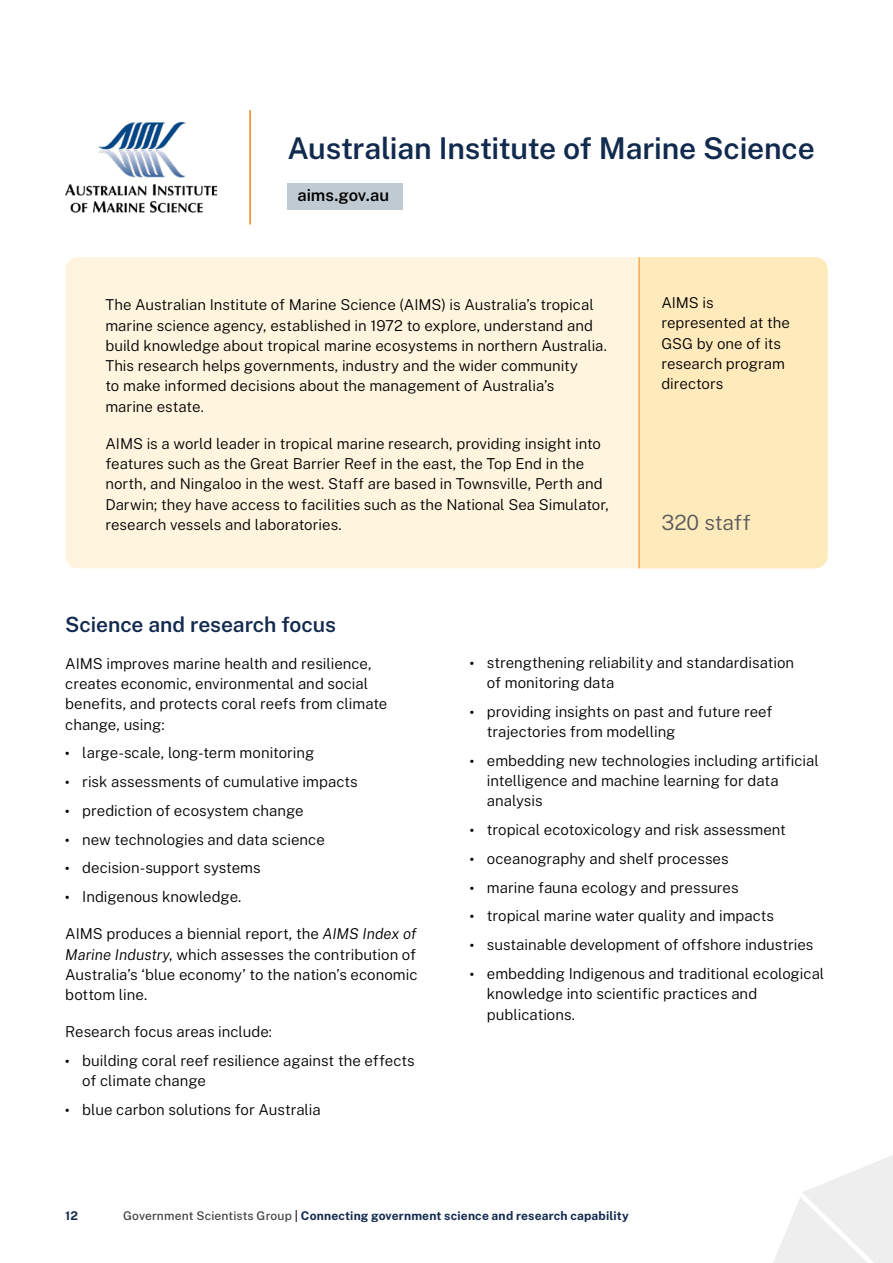
<style>
.page{position:relative;width:893px;height:1263px;background:#fff}
.page>*{position:absolute;margin:0;border:0;box-sizing:border-box;transform-origin:0 0}
.head_1{font:600 30px "Public Sans";letter-spacing:-.01em;color:#112a4e}
.head__2{font:600 21px "Public Sans";letter-spacing:-.005em;color:#112a4e}
.head__2-2{font:300 21px "Public Sans";letter-spacing:-.005em;color:#58595b}
.body_text{font:600 16.5px "Public Sans";color:#000}
.body_text-2{font:300 15px/20.2px "Public Sans";color:#000}
.bullet{font:300 15px/20.2px "Public Sans";color:#000}
.t1{font:700 12px "Public Sans";letter-spacing:.015em;color:#112a4e}
.s1{font-weight:700;font-size:12.75px}
.s2{font-style:italic}
.s3{font-weight:500;color:#414042}
.s4{font-weight:500;color:#000}
</style>
<div class="page">
<svg style="left:773px;top:1155px;width:120px;height:108px"></svg>
<div style="left:65px;top:257px;width:763px;height:311px;background:#fff5df;border-radius:13px"></div>
<div style="left:639px;top:257px;width:189px;height:311px;background:#ffeabc"></div>
<img style="left:65px;top:121px;width:152px;height:92px">
<hr style="left:249px;top:110px;width:2px;height:114px;background:#f18521">
<div style="left:287px;top:183px;width:115px;height:26px;background:#c0cad2"></div>
<h1 class="head_1" style="left:287px;top:126px;width:529px">Australian Institute of Marine Science</h1>
<p class="body_text" style="left:297px;top:183px;width:93px">aims.gov.au</p>
<p class="body_text-2" style="left:105px;top:294px;width:503px">The Australian Institute of Marine Science (AIMS) is Australia’s tropical marine science agency, established in 1972 to explore, understand and build knowledge about tropical marine ecosystems in northern Australia.<br>This research helps governments, industry and the wider community<br>to make informed decisions about the management of Australia’s<br>marine estate.</p>
<p class="body_text-2" style="left:105px;top:433px;width:505px">AIMS is a world leader in tropical marine research, providing insight into features such as the Great Barrier Reef in the east, the Top End in the north, and Ningaloo in the west. Staff are based in Townsville, Perth and Darwin; they have access to facilities such as the National Sea Simulator, research vessels and laboratories.</p>
<p class="body_text-2" style="left:661px;top:292px;width:130px">AIMS is represented at the<br>GSG by one of its research program directors</p>
<h2 class="head__2-2" style="left:661px;top:508px;width:91px">320 staff</h2>
<h2 class="head__2" style="left:65px;top:609px;width:272px">Science and research focus</h2>
<p class="body_text-2" style="left:65px;top:653px;width:324px">AIMS improves marine health and resilience, creates economic, environmental and social benefits, and protects coral reefs from climate change, using:</p>
<p class="bullet" style="left:65px;top:742px;width:251px"><span class="s1">•</span> large-scale, long-term monitoring</p>
<p class="bullet" style="left:65px;top:771px;width:294px"><span class="s1">•</span> risk assessments of cumulative impacts</p>
<p class="bullet" style="left:65px;top:800px;width:240px"><span class="s1">•</span> prediction of ecosystem change</p>
<p class="bullet" style="left:65px;top:828px;width:261px"><span class="s1">•</span> new technologies and data science</p>
<p class="bullet" style="left:65px;top:857px;width:197px"><span class="s1">•</span> decision-support systems</p>
<p class="bullet" style="left:65px;top:886px;width:178px"><span class="s1">•</span> Indigenous knowledge.</p>
<p class="body_text-2" style="left:65px;top:923px;width:354px;text-align:justify">AIMS produces a biennial report, the <span class="s2">AIMS Index of Marine Industry</span>, which assesses the contribution of Australia’s ‘blue economy’ to the nation’s economic bottom line.</p>
<p class="body_text-2" style="left:65px;top:1021px;width:208px">Research focus areas include:</p>
<p class="bullet" style="left:82px;top:1050px;width:334px;text-indent:-17px"><span class="s1">•</span> building coral reef resilience against the effects of climate change</p>
<p class="bullet" style="left:65px;top:1099px;width:257px"><span class="s1">•</span> blue carbon solutions for Australia</p>
<p class="bullet" style="left:487px;top:652px;width:309px;text-indent:-17px"><span class="s1">•</span> strengthening reliability and standardisation of monitoring data</p>
<p class="bullet" style="left:487px;top:701px;width:287px;text-indent:-17px"><span class="s1">•</span> providing insights on past and future reef trajectories from modelling</p>
<p class="bullet" style="left:487px;top:750px;width:333px;text-indent:-17px"><span class="s1">•</span> embedding new technologies including artificial intelligence and machine learning for data analysis</p>
<p class="bullet" style="left:470px;top:819px;width:318px"><span class="s1">•</span> tropical ecotoxicology and risk assessment</p>
<p class="bullet" style="left:470px;top:848px;width:260px"><span class="s1">•</span> oceanography and shelf processes</p>
<p class="bullet" style="left:470px;top:876px;width:270px"><span class="s1">•</span> marine fauna ecology and pressures</p>
<p class="bullet" style="left:470px;top:905px;width:306px"><span class="s1">•</span> tropical marine water quality and impacts</p>
<p class="bullet" style="left:470px;top:934px;width:345px"><span class="s1">•</span> sustainable development of offshore industries</p>
<p class="bullet" style="left:487px;top:963px;width:339px;text-indent:-17px"><span class="s1">•</span> embedding Indigenous and traditional ecological knowledge into scientific practices and publications.</p>
<p class="t1" style="left:65px;top:1207px;width:14px">12</p>
<p class="t1" style="left:123px;top:1207px;width:507px"><span class="s3">Government Scientists Group</span> <span class="s4">|</span> Connecting government science and research capability</p>
</div>
